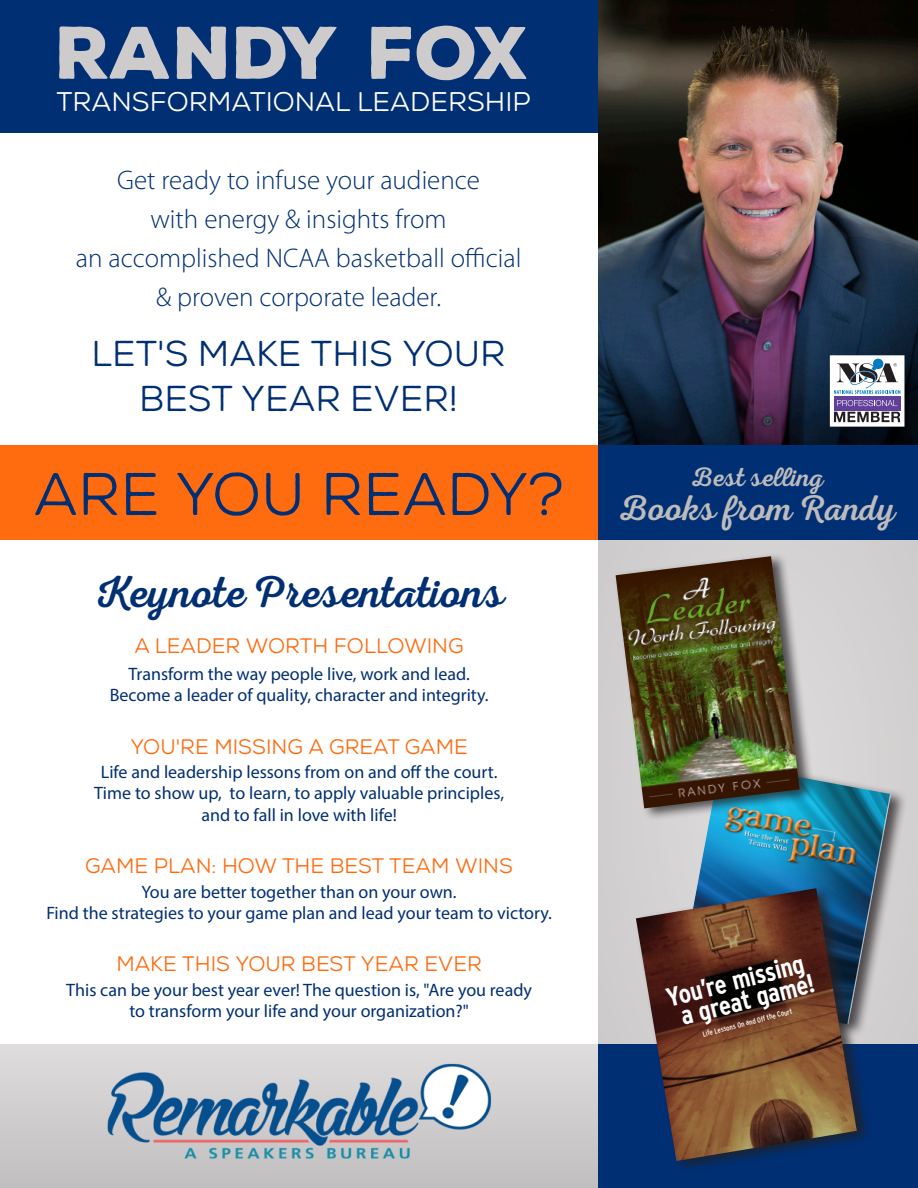
<style>
.page{position:relative;width:918px;height:1188px;background:#fff}
.page>*{position:absolute;margin:0;border:0;box-sizing:border-box;transform-origin:0 0}
.t1{font:900 72px "Nexa Rust Sans";letter-spacing:-.015em;color:#cecbcc}
.t2{font:60px "Nexa Rust Sans";color:#002f73}
.t3{font:45px "Nexa Rust Script R 00";color:#002f73}
.t4{font:36px/45px "Nexa Rust Sans";color:#002f73;text-align:center}
.sections{font:36px "Nexa Rust Script R 00";letter-spacing:.02em;color:#bdbbbb}
.t5{font:300 27px/39px "Myriad Pro";color:#002f73;text-align:center}
.t6{font:27px "Nexa Rust Sans";color:#fff}
.sections-2{font:27px "Nexa Rust Script R 00";letter-spacing:.01em;color:#bdbbbb}
.t7{font:700 condensed 26.4px/21.8px "Interstate";color:#fff;text-align:center}
.Keynote_Titles{font:21px "Nexa Rust Sans";color:#ff6b0f}
.client_list_header{font:21px "Nexa Rust Sans";color:#ff6b0f}
.Keynote_Info{font:18px/21.6px "Myriad Pro";color:#002f73;text-align:center}
.Client_List{font:18px/21.6px "Myriad Pro";color:#002f73;text-align:center}
.t8{font:condensed 7.5px "Interstate";color:#fff}
</style>
<div class="page">
<div style="left:598px;top:444px;width:320px;height:689px;background:#d2d0d0"></div>
<div style="left:0;top:0;width:601px;height:133px;background:#002f73"></div>
<img style="left:598px;top:0;width:320px;height:445px">
<div style="left:0;top:1044px;width:603px;height:144px;background:linear-gradient(to bottom,#dfdcdd,#c1bebf)"></div>
<div style="left:0;top:445px;width:615px;height:95px;background:#ff6b0f"></div>
<div style="left:598px;top:1044px;width:320px;height:144px;background:#002f73"></div>
<div style="left:598px;top:445px;width:320px;height:95px;background:#002f73"></div>
<svg style="left:832px;top:357px;width:70px;height:68px"></svg>
<svg style="left:834px;top:412px;width:66px;height:10px"></svg>
<svg style="left:834px;top:358px;width:66px;height:36px"></svg>
<div style="left:834px;top:396px;width:66px;height:14px;background:#62409a"></div>
<svg style="left:837px;top:400px;width:60px;height:6px"></svg>
<div style="left:830px;top:355px;width:74px;height:72px;border:1px solid #fff"></div>
<div style="left:676px;top:758px;width:231px;height:280px;background:#231f20;opacity:.75"></div>
<img style="left:677px;top:762px;width:214px;height:262px">
<div style="left:634px;top:884px;width:238px;height:290px;background:#231f20;opacity:.75"></div>
<img style="left:636px;top:888px;width:221px;height:273px">
<div style="left:614px;top:552px;width:201px;height:269px;background:#231f20;opacity:.75"></div>
<img style="left:616px;top:556px;width:184px;height:252px">
<img style="left:99px;top:1050px;width:400px;height:124px">
<p class="t1" style="left:56px;top:4px;width:476px">RANDY FOX</p>
<p class="t6" style="left:56px;top:86px;width:476px">TRANSFORMATIONAL LEADERSHIP</p>
<p class="t5" style="left:76px;top:161px;width:447px">Get ready to infuse your audience<br>with energy &amp; insights from<br>an accomplished NCAA basketball official &amp; proven corporate leader.</p>
<p class="t4" style="left:92px;top:331px;width:416px">LET'S MAKE THIS YOUR<br>BEST YEAR EVER!</p>
<p class="t2" style="left:33px;top:460px;width:532px">ARE YOU READY?</p>
<p class="sections-2" style="left:692px;top:461px;width:133px">Best selling</p>
<p class="sections" style="left:620px;top:487px;width:278px">Books from Randy</p>
<p class="t3" style="left:95px;top:565px;width:410px">Keynote Presentations</p>
<p class="client_list_header" style="left:134px;top:633px;width:331px">A LEADER WORTH FOLLOWING</p>
<p class="Client_List" style="left:110px;top:663px;width:380px">Transform the way people live, work and lead.<br>Become a leader of quality, character and integrity.</p>
<p class="Keynote_Titles" style="left:130px;top:734px;width:339px">YOU'RE MISSING A GREAT GAME</p>
<p class="Keynote_Info" style="left:94px;top:761px;width:411px">Life and leadership lessons from on and off the court.<br>Time to show up, to learn, to apply valuable principles, and to fall in love with life!</p>
<p class="Keynote_Titles" style="left:85px;top:854px;width:429px">GAME PLAN: HOW THE BEST TEAM WINS</p>
<p class="Keynote_Info" style="left:46px;top:880px;width:507px">You are better together than on your own.<br>Find the strategies to your game plan and lead your team to victory.</p>
<p class="Keynote_Titles" style="left:116px;top:952px;width:367px">MAKE THIS YOUR BEST YEAR EVER</p>
<p class="Keynote_Info" style="left:66px;top:979px;width:467px">This can be your best year ever! The question is, "Are you ready to transform your life and your organization?"</p>
<p class="t7" style="left:664px;top:987px;width:148px;rotate:-14deg">You’re missing a great game!</p>
<p class="t8" style="left:702px;top:1030px;width:94px;rotate:-15deg">Life Lessons On and Off the Court</p>
</div>
